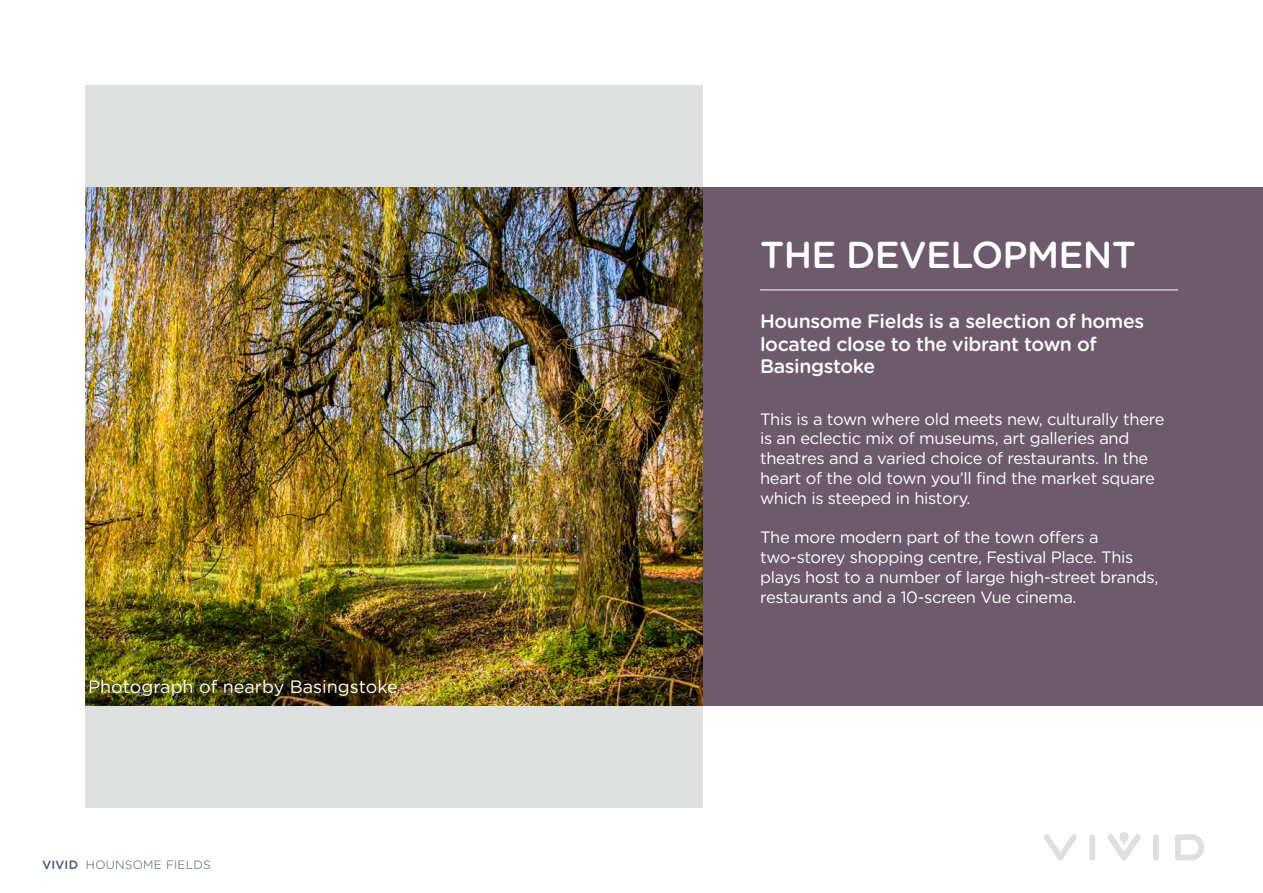
<style>
.page{position:relative;width:1263px;height:893px;background:#fff}
.page>*{position:absolute;margin:0;border:0;box-sizing:border-box;transform-origin:0 0}
.t1{font:500 37.5px "Gotham Rounded";letter-spacing:-.02em;color:#fff}
.t2{font:500 19.5px "Gotham Rounded";letter-spacing:-.02em;color:#fff}
.t3{font:18px "Gotham Rounded";color:#fff}
.t4{font:16.5px/19.8px "Gotham Rounded";letter-spacing:-.02em;color:#fff}
.t5{font:300 12px "Gotham Rounded";letter-spacing:.02em;color:#425762}
.s1{font-weight:500}
</style>
<div class="page">
<div style="left:85px;top:187px;width:1178px;height:519px;background:#6d5a6c"></div>
<div style="left:85px;top:85px;width:617px;height:723px;background:#dfe0e0"></div>
<img style="left:85px;top:187px;width:618px;height:519px">
<div style="left:1089px;top:834px;width:6px;height:26px;background:#e0dfdf;border-radius:3px"></div>
<div style="left:1153px;top:834px;width:6px;height:26px;background:#e0dfdf;border-radius:3px"></div>
<svg style="left:1175px;top:834px;width:29px;height:26px"></svg>
<svg style="left:1107px;top:832px;width:34px;height:28px"></svg>
<svg style="left:1044px;top:834px;width:33px;height:27px"></svg>
<hr style="left:760px;top:289px;width:418px;height:1px;background:#fff">
<p class="t3" style="left:88px;top:674px;width:311px">Photograph of nearby Basingstoke</p>
<p class="t5" style="left:43px;top:857px;width:170px"><span class="s1">VIVID</span> HOUNSOME FIELDS</p>
<p class="t1" style="left:760px;top:228px;width:377px">THE DEVELOPMENT</p>
<p class="t2" style="left:760px;top:307px;width:385px">Hounsome Fields is a selection of homes</p>
<p class="t2" style="left:760px;top:330px;width:338px">located close to the vibrant town of</p>
<p class="t2" style="left:760px;top:352px;width:117px">Basingstoke</p>
<p class="t4" style="left:760px;top:408px;width:406px">This is a town where old meets new, culturally there is an eclectic mix of museums, art galleries and</p>
<p class="t4" style="left:760px;top:448px;width:396px">theatres and a varied choice of restaurants. In the heart of the old town you’ll find the market square which is steeped in history.</p>
<p class="t4" style="left:760px;top:527px;width:340px">The more modern part of the town offers a</p>
<p class="t4" style="left:760px;top:547px;width:400px">two-storey shopping centre, Festival Place. This plays host to a number of large high-street brands, restaurants and a 10-screen Vue cinema.</p>
</div>
